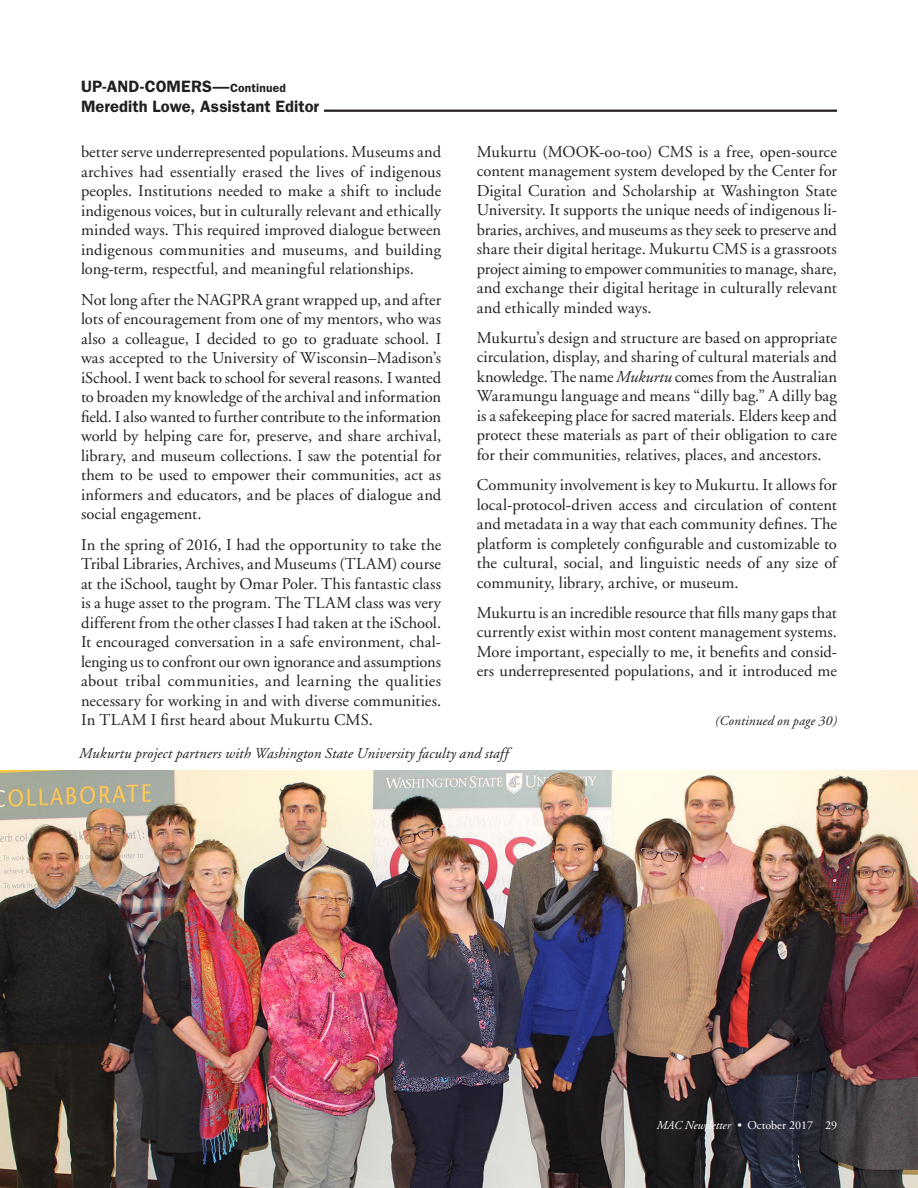
<style>
.page{position:relative;width:918px;height:1188px;background:#fff}
.page>*{position:absolute;margin:0;border:0;box-sizing:border-box;transform-origin:0 0}
.Body_Text{font:16.5px/19.5px "Adobe Garamond";letter-spacing:.005em;color:#231f20;text-align:justify}
.Con_Art_Head_With_Li{font:600 16.5px/19.5px "ITC Franklin Gothic Std";letter-spacing:.005em;color:#231f20}
.Photo_Credits{font:italic 15px "Adobe Garamond";letter-spacing:.01em;color:#231f20}
.Continued{font:italic 13.5px "Adobe Garamond";letter-spacing:.01em;color:#231f20}
.t1{font:italic 12px "Adobe Garamond";color:#fff}
.s1{font-size:12px}
.s2{font-style:italic}
.s3{font-style:normal}
</style>
<div class="page">
<img style="left:0;top:771px;width:918px;height:417px">
<hr style="left:324px;top:110px;width:513px;height:2px;background:#231f20">
<p class="Con_Art_Head_With_Li" style="left:81px;top:77px;width:240px">UP-AND-COMERS—<span class="s1">Continued<br></span>Meredith Lowe, Assistant Editor</p>
<p class="Body_Text" style="left:81px;top:143px;width:362px">better serve underrepresented populations. Museums and archives had essentially erased the lives of indigenous peoples. Institutions needed to make a shift to include indigenous voices, but in culturally relevant and ethically minded ways. This required improved dialogue between indigenous communities and museums, and building long-term, respectful, and meaningful relationships.</p>
<p class="Body_Text" style="left:81px;top:290px;width:362px">Not long after the NAGPRA grant wrapped up, and after lots of encouragement from one of my mentors, who was also a colleague, I decided to go to graduate school. I was accepted to the University of Wisconsin–Madison’s iSchool. I went back to school for several reasons. I wanted to broaden my knowledge of the archival and information field. I also wanted to further contribute to the information world by helping care for, preserve, and share archival, library, and museum collections. I saw the potential for them to be used to empower their communities, act as informers and educators, and be places of dialogue and social engagement.</p>
<p class="Body_Text" style="left:81px;top:535px;width:362px">In the spring of 2016, I had the opportunity to take the Tribal Libraries, Archives, and Museums (TLAM) course at the iSchool, taught by Omar Poler. This fantastic class is a huge asset to the program. The TLAM class was very different from the other classes I had taken at the iSchool.<br>It encouraged conversation in a safe environment, chal&shy;lenging us to confront our own ignorance and assumptions about tribal communities, and learning the qualities necessary for working in and with diverse communities.<br>In TLAM I first heard about Mukurtu CMS.</p>
<p class="Body_Text" style="left:477px;top:142px;width:362px">Mukurtu (MOOK-oo-too) CMS is a free, open-source content management system developed by the Center for Digital Curation and Scholarship at Washington State University. It supports the unique needs of indigenous li&shy;braries, archives, and museums as they seek to preserve and share their digital heritage. Mukurtu CMS is a grassroots project aiming to empower communities to manage, share, and exchange their digital heritage in culturally relevant and ethically minded ways.</p>
<p class="Body_Text" style="left:477px;top:328px;width:362px">Mukurtu’s design and structure are based on appropriate circulation, display, and sharing of cultural materials and knowledge. The name <span class="s2">Mukurtu</span> comes from the Australian Waramungu language and means “dilly bag.” A dilly bag is a safekeeping place for sacred materials. Elders keep and protect these materials as part of their obligation to care for their communities, relatives, places, and ancestors.</p>
<p class="Body_Text" style="left:477px;top:476px;width:362px">Community involvement is key to Mukurtu. It allows for local-protocol-driven access and circulation of content and metadata in a way that each community defines. The platform is completely configurable and customizable to the cultural, social, and linguistic needs of any size of community, library, archive, or museum.</p>
<p class="Body_Text" style="left:477px;top:603px;width:362px">Mukurtu is an incredible resource that fills many gaps that currently exist within most content management systems.<br>More important, especially to me, it benefits and consid&shy;ers underrepresented populations, and it introduced me</p>
<p class="Continued" style="left:715px;top:714px;width:123px">(Continued on page 30)</p>
<p class="Photo_Credits" style="left:79px;top:745px;width:431px">Mukurtu project partners with Washington State University faculty and staff</p>
<p class="t1" style="left:657px;top:1119px;width:182px">MAC Newsletter • <span class="s3">October 2017 29</span></p>
</div>
